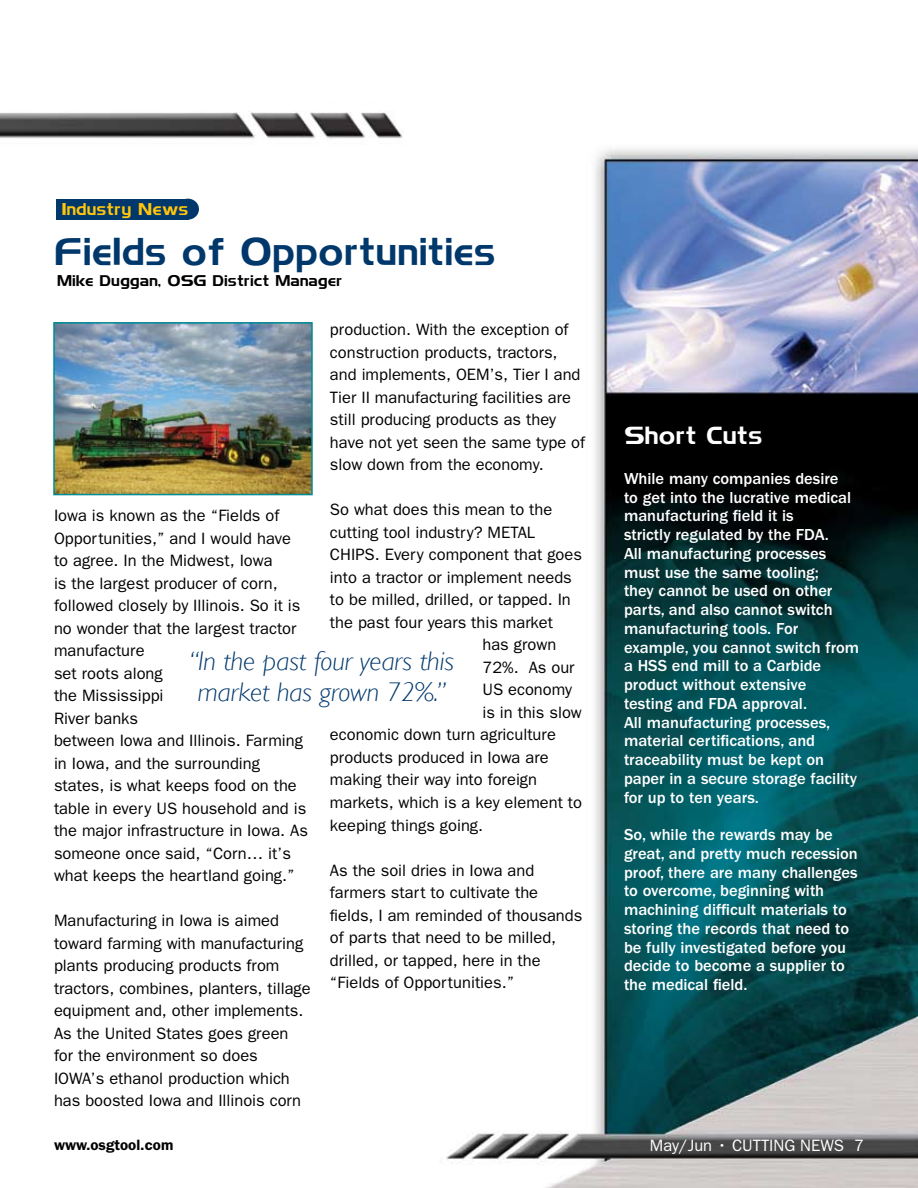
<style>
.page{position:relative;width:918px;height:1188px;background:#fff}
.page>*{position:absolute;margin:0;border:0;box-sizing:border-box;transform-origin:0 0}
.t1{font:37.5px "Hamlet";color:#00386c}
.t2{font:italic 300 27px/31.5px "Gill Sans";color:#00386c;text-align:center}
.t3{font:24px "Hamlet";color:#fff}
.t4{font:16.5px/22.5px "Franklin Gothic";color:#000}
.t5{font:500 16.5px/18.8px "Franklin Gothic";color:#fff}
.t6{font:16.5px "Franklin Gothic";color:#fff}
.t7{font:16.5px "Hamlet";color:#ffc40c}
.t8{font:15px "Hamlet";color:#000}
.t9{font:600 15px "Franklin Gothic";color:#000}
</style>
<div class="page">
<img style="left:53px;top:149px;width:865px;height:1039px">
<img style="left:0;top:111px;width:450px;height:73px">
<div style="left:56px;top:199px;width:133px;height:21px;background:#00386c"></div>
<div style="left:177px;top:199px;width:22px;height:21px;background:#00386c;border-radius:50%"></div>
<img style="left:56px;top:325px;width:254px;height:167px">
<div style="left:53px;top:322px;width:260px;height:173px;border:2px solid #008c97"></div>
<p class="t7" style="left:62px;top:202px;width:129px">Industry News</p>
<h1 class="t1" style="left:54px;top:235px;width:444px">Fields of Opportunities</h1>
<p class="t8" style="left:57px;top:274px;width:287px">Mike Duggan, OSG District Manager</p>
<p class="t4" style="left:330px;top:319px;width:257px">production. With the exception of construction products, tractors, and implements, OEM’s, Tier I and Tier II manufacturing facilities are still producing products as they have not yet seen the same type of slow down from the economy.</p>
<p class="t4" style="left:330px;top:499px;width:224px">So what does this mean to the</p>
<p class="t4" style="left:330px;top:521px;width:207px">cutting tool industry? METAL</p>
<p class="t4" style="left:330px;top:544px;width:253px">CHIPS. Every component that goes</p>
<p class="t4" style="left:330px;top:566px;width:243px">into a tractor or implement needs</p>
<p class="t4" style="left:330px;top:589px;width:242px">to be milled, drilled, or tapped. In</p>
<p class="t4" style="left:330px;top:611px;width:225px">the past four years this market</p>
<p class="t4" style="left:482px;top:634px;width:75px">has grown</p>
<p class="t4" style="left:482px;top:656px;width:94px">72%. As our</p>
<p class="t4" style="left:482px;top:679px;width:91px">US economy</p>
<p class="t4" style="left:482px;top:701px;width:101px">is in this slow</p>
<p class="t4" style="left:330px;top:724px;width:228px">economic down turn agriculture</p>
<p class="t4" style="left:330px;top:746px;width:220px">products produced in Iowa are</p>
<p class="t4" style="left:330px;top:769px;width:209px">making their way into foreign</p>
<p class="t4" style="left:330px;top:791px;width:254px">markets, which is a key element to</p>
<p class="t4" style="left:330px;top:814px;width:155px">keeping things going.</p>
<p class="t4" style="left:330px;top:859px;width:254px">As the soil dries in Iowa and farmers start to cultivate the fields, I am reminded of thousands of parts that need to be milled, drilled, or tapped, here in the “Fields of Opportunities.”</p>
<p class="t4" style="left:54px;top:504px;width:255px">Iowa is known as the “Fields of<br>Opportunities,” and I would have to agree. In the Midwest, Iowa<br>is the largest producer of corn, followed closely by Illinois. So it is no wonder that the largest tractor manufacture<br>set roots along<br>the Mississippi<br>River banks<br>between Iowa and Illinois. Farming in Iowa, and the surrounding states, is what keeps food on the table in every US household and is the major infrastructure in Iowa. As someone once said, “Corn… it’s what keeps the heartland going.”</p>
<p class="t4" style="left:54px;top:910px;width:258px">Manufacturing in Iowa is aimed toward farming with manufacturing plants producing products from tractors, combines, planters, tillage equipment and, other implements.<br>As the United States goes green for the environment so does IOWA’s ethanol production which has boosted Iowa and Illinois corn</p>
<h2 class="t2" style="left:188px;top:645px;width:267px">“In the past four years this market has grown 72%.”</h2>
<h3 class="t3" style="left:624px;top:425px;width:140px">Short Cuts</h3>
<p class="t5" style="left:624px;top:469px;width:237px">While many companies desire<br>to get into the lucrative medical manufacturing field it is<br>strictly regulated by the FDA.<br>All manufacturing processes must use the same tooling;<br>they cannot be used on other parts, and also cannot switch manufacturing tools. For example, you cannot switch from a HSS end mill to a Carbide product without extensive<br>testing and FDA approval.<br>All manufacturing processes, material certifications, and traceability must be kept on paper in a secure storage facility for up to ten years.</p>
<p class="t5" style="left:624px;top:825px;width:235px">So, while the rewards may be great, and pretty much recession proof, there are many challenges to overcome, beginning with machining difficult materials to storing the records that need to be fully investigated before you decide to become a supplier to the medical field.</p>
<p class="t9" style="left:54px;top:1136px;width:121px">www.osgtool.com</p>
<p class="t6" style="left:650px;top:1136px;width:102px">May/Jun • Cuttin</p>
<p class="t6" style="left:784px;top:1136px;width:81px">g News 7</p>
</div>
